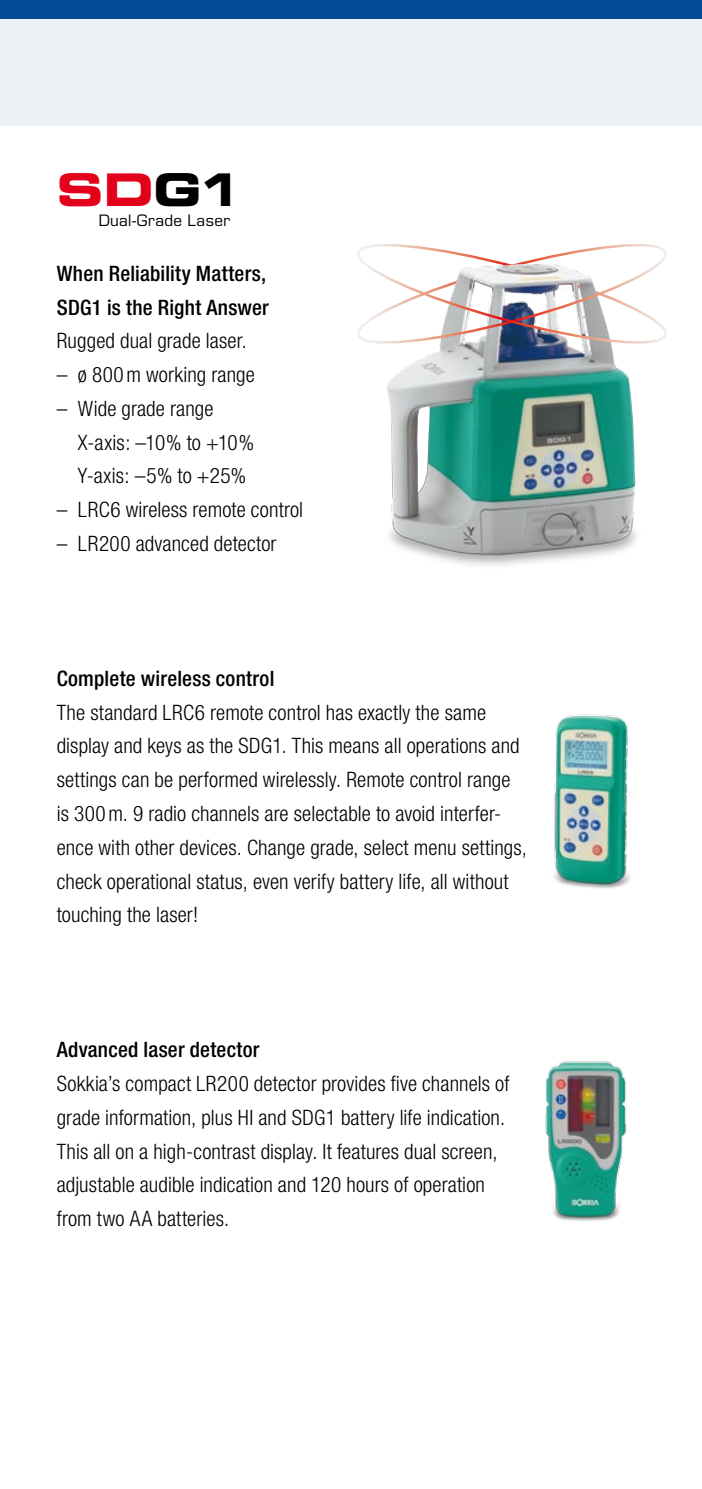
<style>
.page{position:relative;width:702px;height:1489px;background:#fff}
.page>*{position:absolute;margin:0;border:0;box-sizing:border-box;transform-origin:0 0}
.t1{font:45px "Eurostile Bold Extended Two";color:#e2001a}
.t2{font:300 condensed 21.25px/33.8px "Helvetica Neue";letter-spacing:.005em;color:#000}
.t3{font:500 condensed 21.25px/33.8px "Helvetica Neue";letter-spacing:.01em;color:#000}
.t4{font:15.25px "Eurostile";letter-spacing:.025em;color:#000}
.s1{color:#000}
</style>
<div class="page">
<div style="left:0;top:0;width:702px;height:126px;background:#ecf0f4"></div>
<hr style="left:701px;top:0;width:1px;height:1488px;background:#fecd1b">
<div style="left:0;top:0;width:702px;height:19px;background:#004b93"></div>
<img style="left:554px;top:714px;width:76px;height:175px">
<img style="left:545px;top:1061px;width:82px;height:160px">
<img style="left:387px;top:352px;width:250px;height:214px">
<svg style="left:357px;top:244px;width:310px;height:108px"></svg>
<img style="left:450px;top:263px;width:147px;height:34px">
<h1 class="t1" style="left:57px;top:158px;width:186px">SD<span class="s1">G1</span></h1>
<p class="t4" style="left:99px;top:211px;width:133px">Dual-Grade Laser</p>
<p class="t3" style="left:57px;top:256px;width:214px">When Reliability Matters,<br>SDG1 is the Right Answer</p>
<p class="t2" style="left:57px;top:324px;width:191px">Rugged dual grade laser.</p>
<p class="t2" style="left:57px;top:357px;width:200px">– ø 800m working range</p>
<p class="t2" style="left:78px;top:391px;width:178px;text-indent:-21px">– Wide grade range<br>X-axis: –10% to +10%<br>Y-axis: –5% to +25%</p>
<p class="t2" style="left:57px;top:492px;width:248px">– LRC6 wireless remote control</p>
<p class="t2" style="left:57px;top:526px;width:221px">– LR200 advanced detector</p>
<p class="t3" style="left:57px;top:661px;width:219px">Complete wireless control</p>
<p class="t2" style="left:57px;top:695px;width:472px">The standard LRC6 remote control has exactly the same display and keys as the SDG1. This means all operations and settings can be performed wirelessly. Remote control range is 300m. 9 radio channels are selectable to avoid interfer&shy;ence with other devices. Change grade, select menu settings, check operational status, even verify battery life, all without touching the laser!</p>
<p class="t3" style="left:57px;top:1032px;width:204px">Advanced laser detector</p>
<p class="t2" style="left:57px;top:1066px;width:454px">Sokkia’s compact LR200 detector provides five channels of grade information, plus HI and SDG1 battery life indication.<br>This all on a high-contrast display. It features dual screen, adjustable audible indication and 120 hours of operation from two AA batteries.</p>
</div>
